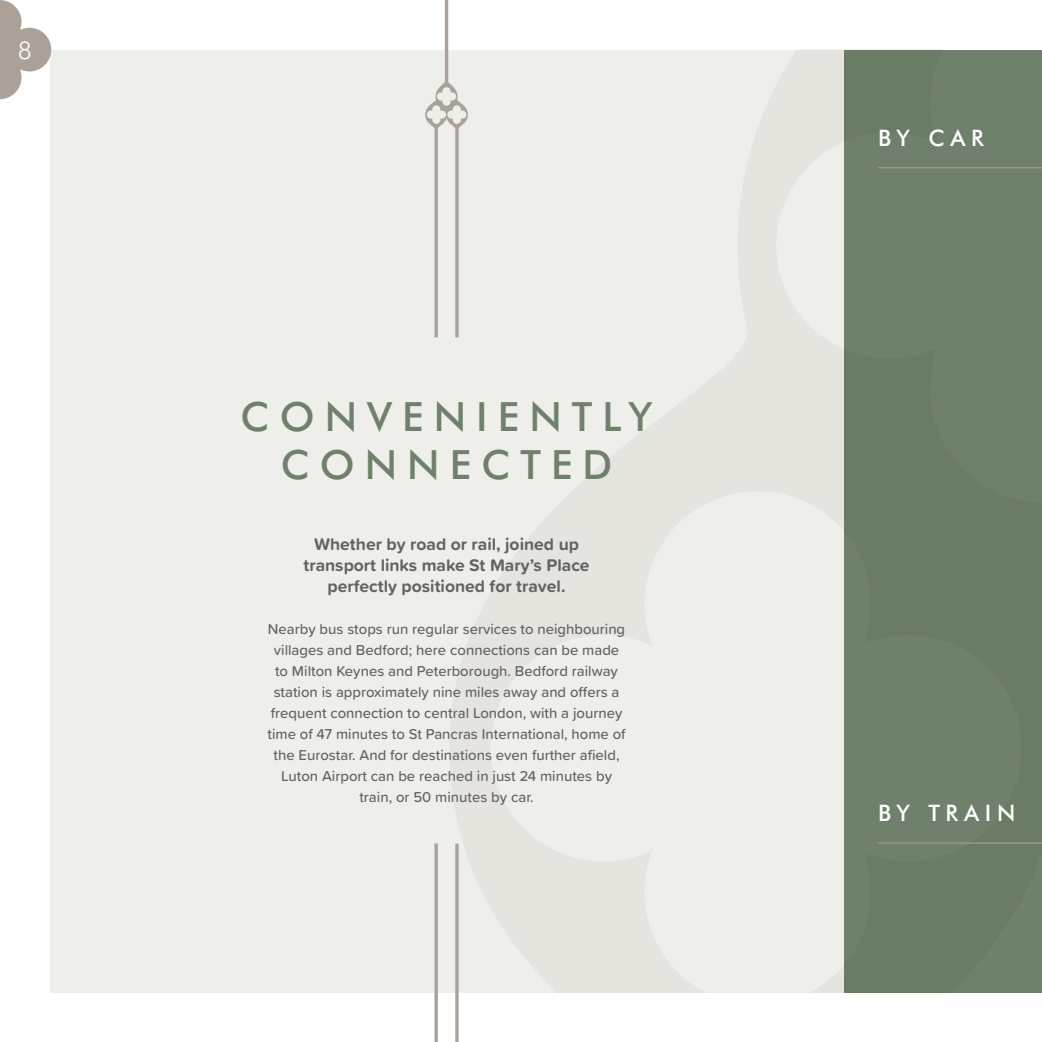
<style>
.page{position:relative;width:1042px;height:1042px;background:#fff}
.page>*{position:absolute;margin:0;border:0;box-sizing:border-box;transform-origin:0 0}
.t1{font:500 40.25px/48.5px "Futura BT";letter-spacing:.25em;color:#6f816c;text-align:center}
.t2{font:300 24.5px "Futura BT";color:#fff}
.t3{font:500 22.75px "Futura BT";letter-spacing:.25em;color:#fff}
.t4{font:700 17.5px/21px "Proxima Soft";color:#646363;text-align:center}
.t5{font:500 14.88px/21px "Proxima Soft";color:#646363;text-align:center}
</style>
<div class="page">
<div style="left:843px;top:50px;width:199px;height:942px;background:#6f816c"></div>
<div style="left:50px;top:50px;width:793px;height:942px;background:#eeeeea"></div>
<svg style="left:450px;top:50px;width:393px;height:942px"></svg>
<svg style="left:425px;top:0;width:43px;height:337px"></svg>
<svg style="left:0;top:0;width:51px;height:99px"></svg>
<svg style="left:455px;top:843px;width:4px;height:199px"></svg>
<svg style="left:434px;top:843px;width:4px;height:199px"></svg>
<hr style="left:878px;top:167px;width:164px;height:1px;background:#aba199">
<hr style="left:878px;top:842px;width:164px;height:1px;background:#aba199">
<svg style="left:1041px;top:268px;width:1px;height:475px"></svg>
<h2 class="t2" style="left:18px;top:35px;width:16px">8</h2>
<h1 class="t1" style="left:241px;top:392px;width:413px">CONVENIENTLY<br>CONNECTED</h1>
<p class="t4" style="left:303px;top:533px;width:288px">Whether by road or rail, joined up transport links make St Mary’s Place perfectly positioned for travel.</p>
<p class="t5" style="left:267px;top:618px;width:360px">Nearby bus stops run regular services to neighbouring villages and Bedford; here connections can be made to Milton Keynes and Peterborough. Bedford railway station is approximately nine miles away and offers a frequent connection to central London, with a journey time of 47 minutes to St Pancras International, home of the Eurostar. And for destinations even further afield, Luton Airport can be reached in just 24 minutes by train, or 50 minutes by car.</p>
<h3 class="t3" style="left:878px;top:124px;width:107px">BY CAR</h3>
<h3 class="t3" style="left:878px;top:799px;width:138px">BY TRAIN</h3>
</div>
